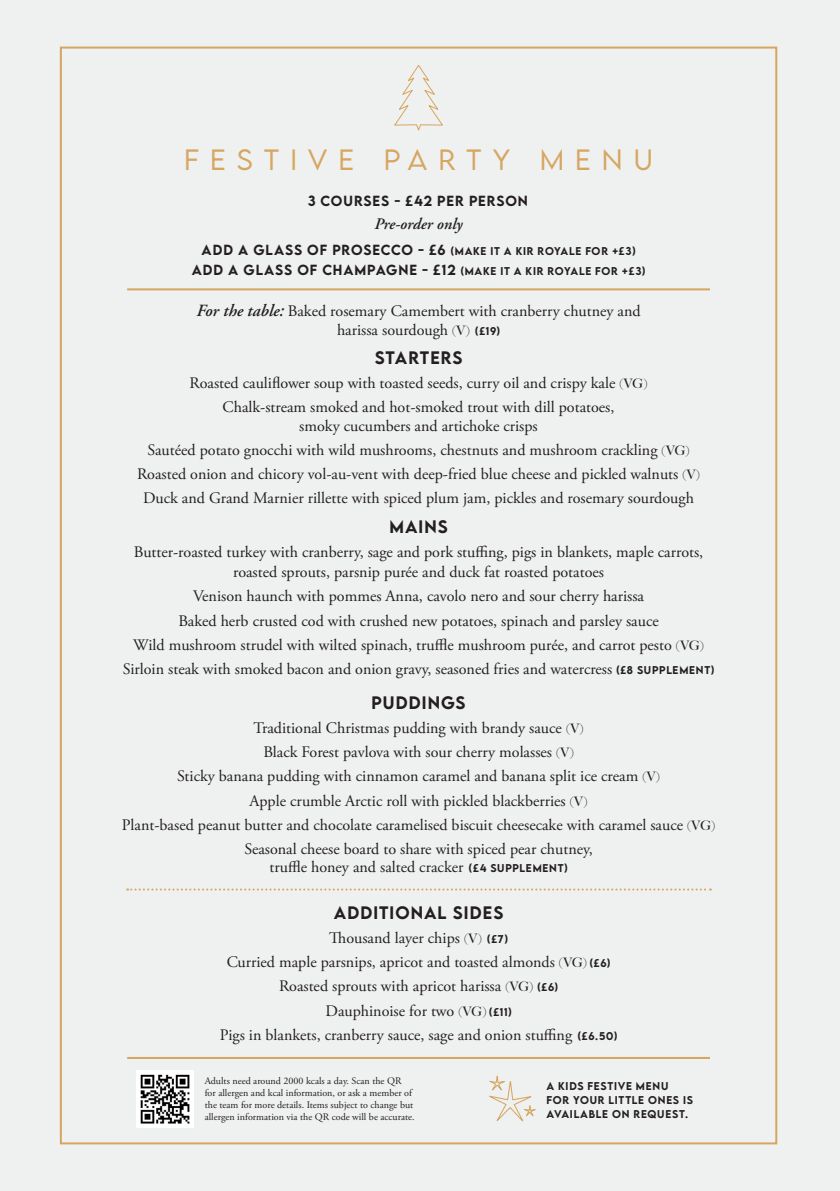
<style>
.page{position:relative;width:840px;height:1191px;background:#fff}
.page>*{position:absolute;margin:0;border:0;box-sizing:border-box;transform-origin:0 0}
.t1{font:300 26px "LEMONMILK";letter-spacing:.42em;color:#d6a661}
.t2{font:16px/24.2px "Adobe Garamond Pro";color:#231f20;text-align:center}
.t3{font:italic 600 16px "Adobe Garamond Pro";color:#231f20}
.t4{font:500 13px "LEMONMILK";letter-spacing:.07em;color:#231f20}
.t5{font:10px/12px "Adobe Garamond Pro";color:#231f20}
.t6{font:500 10px/14px "LEMONMILK";letter-spacing:.07em;color:#231f20}
.s1{font-size:13px}
.s2{font-size:10px}
.s3{font-weight:600;font-style:italic;font-size:17px}
.s4{font-family:"Big Caslon FB";font-size:13px}
.s5{font-family:"LEMONMILK";font-weight:500;font-size:10px}
.s6{font-family:"LEMONMILK";font-weight:500}
</style>
<div class="page">
<div style="left:0;top:0;width:839px;height:1191px;background:#eff0f0"></div>
<svg style="left:394px;top:65px;width:49px;height:66px"></svg>
<hr style="left:127px;top:288px;width:582px;height:2px;background:#d6a661">
<hr style="left:127px;top:1057px;width:582px;height:2px;background:#d6a661">
<svg style="left:127px;top:888px;width:583px;height:2px"></svg>
<div style="left:136px;top:1070px;width:58px;height:57px;background:#fff"></div>
<img style="left:140px;top:1074px;width:50px;height:50px">
<svg style="left:489px;top:1075px;width:46px;height:47px"></svg>
<p class="t1" style="left:184px;top:143px;width:470px">FESTIVE PARTY MENU</p>
<p class="t4" style="left:307px;top:192px;width:222px">3 COURSES - £42 PER PERSON</p>
<p class="t6" style="left:201px;top:244px;width:435px"><span class="s1">ADD A GLASS OF PROSECCO - £6</span> (MAKE iT A KiR ROYALE FOR +£3)</p>
<p class="t4" style="left:192px;top:261px;width:455px">ADD A GLASS OF CHAMPAGNE - £12 <span class="s2">(MAKE iT A KiR ROYALE FOR +£3)</span></p>
<p class="t3" style="left:374px;top:214px;width:90px">Pre-order only</p>
<p class="t2" style="left:196px;top:302px;width:445px;line-height:18.4px"><span class="s3">For the table:</span> Baked rosemary Camembert with cranberry chutney and harissa sourdough <span class="s4">(V)</span> <span class="s5">(£19)</span></p>
<p class="t2" style="left:189px;top:347px;width:459px"><span class="s6">STARTERS<br></span>Roasted cauliflower soup with toasted seeds, curry oil and crispy kale <span class="s4">(VG)<br></span>Chalk-stream smoked and hot-smoked trout with dill potatoes,</p>
<p class="t2" style="left:137px;top:414px;width:564px">smoky cucumbers and artichoke crisps<br>Sautéed potato gnocchi with wild mushrooms, chestnuts and mushroom crackling <span class="s4">(VG)<br></span>Roasted onion and chicory vol-au-vent with deep-fried blue cheese and pickled walnuts <span class="s4">(V)<br></span>Duck and Grand Marnier rillette with spiced plum jam, pickles and rosemary sourdough</p>
<p class="t2" style="left:134px;top:516px;width:570px"><span class="s6">MAINS<br></span>Butter-roasted turkey with cranberry, sage and pork stuffing, pigs in blankets, maple carrots,</p>
<p class="t2" style="left:123px;top:560px;width:593px">roasted sprouts, parsnip purée and duck fat roasted potatoes<br>Venison haunch with pommes Anna, cavolo nero and sour cherry harissa<br>Baked herb crusted cod with crushed new potatoes, spinach and parsley sauce<br>Wild mushroom strudel with wilted spinach, truffle mushroom purée, and carrot pesto <span class="s4">(VG)<br></span>Sirloin steak with smoked bacon and onion gravy, seasoned fries and watercress <span class="s5">(£8 SUPPLEMENT)</span></p>
<p class="t2" style="left:122px;top:692px;width:594px"><span class="s6">PUDDINGS<br></span>Traditional Christmas pudding with brandy sauce <span class="s4">(V)<br></span>Black Forest pavlova with sour cherry molasses <span class="s4">(V)<br></span>Sticky banana pudding with cinnamon caramel and banana split ice cream <span class="s4">(V)<br></span>Apple crumble Arctic roll with pickled blackberries <span class="s4">(V)<br></span>Plant-based peanut butter and chocolate caramelised biscuit cheesecake with caramel sauce <span class="s4">(VG)<br></span>Seasonal cheese board to share with spiced pear chutney,</p>
<p class="t2" style="left:269px;top:855px;width:299px">truffle honey and salted cracker <span class="s5">(£4 SUPPLEMENT)</span></p>
<p class="t2" style="left:220px;top:902px;width:399px"><span class="s6">ADDiTiONAL SIDES<br></span>Thousand layer chips <span class="s4">(V)</span> <span class="s5">(£7)<br></span>Curried maple parsnips, apricot and toasted almonds <span class="s4">(VG)</span> <span class="s5">(£6)<br></span>Roasted sprouts with apricot harissa <span class="s4">(VG)</span> <span class="s5">(£6)<br></span>Dauphinoise for two <span class="s4">(VG)</span> <span class="s5">(£11)<br></span>Pigs in blankets, cranberry sauce, sage and onion stuffing <span class="s5">(£6.50)</span></p>
<p class="t5" style="left:205px;top:1074px;width:211px">Adults need around 2000 kcals a day. Scan the QR for allergen and kcal information, or ask a member of the team for more details. Items subject to change but allergen information via the QR code will be accurate.</p>
<p class="t6" style="left:546px;top:1079px;width:148px">A KIDS FESTIVE MENU<br>FOR YOUR LITTLE ONES IS<br>AVAILABLE ON REQUEST.</p>
</div>
